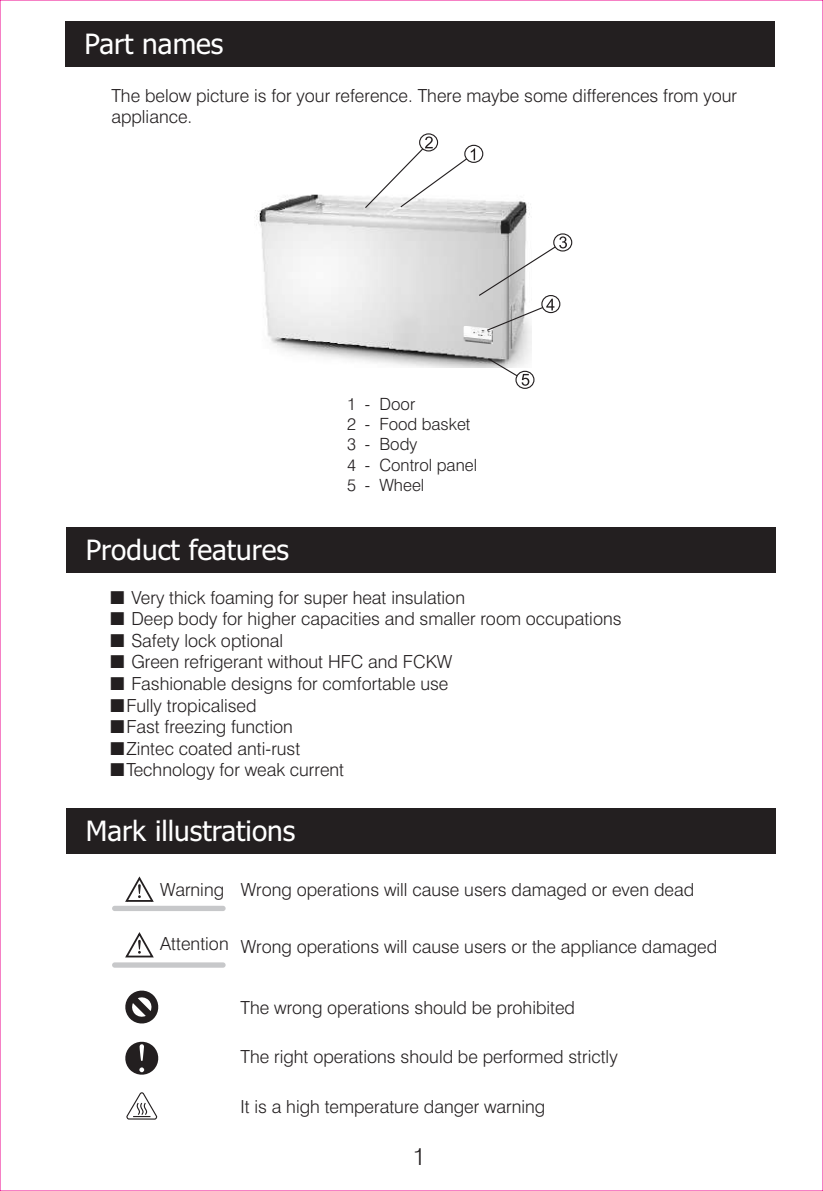
<style>
.page{position:relative;width:823px;height:1191px;background:#fff}
.page>*{position:absolute;margin:0;border:0;box-sizing:border-box;transform-origin:0 0}
.t1{font:28px "Tahoma";color:#fff}
.t2{font:300 24px "Swiss 721 BT";color:#231f20}
.t3{font:300 18px/21.6px "Swiss 721 BT";color:#231f20}
.t4{font:300 16.8px/20.2px "Swiss 721 BT";color:#231f20}
.s1{font-family:"Sim Sun";font-weight:400}
</style>
<div class="page">
<div style="left:66px;top:527px;width:709px;height:45px;background:#231f20"></div>
<div style="left:66px;top:808px;width:709px;height:46px;background:#231f20"></div>
<div style="left:112px;top:905px;width:113px;height:6px;background:#c7c8ca;border-radius:3px"></div>
<div style="left:112px;top:962px;width:113px;height:5px;background:#c7c8ca;border-radius:3px"></div>
<svg style="left:125px;top:876px;width:29px;height:26px"></svg>
<svg style="left:125px;top:932px;width:29px;height:26px"></svg>
<svg style="left:125px;top:990px;width:34px;height:34px"></svg>
<svg style="left:125px;top:1041px;width:34px;height:34px"></svg>
<svg style="left:126px;top:1092px;width:32px;height:28px"></svg>
<div style="left:65px;top:22px;width:708px;height:45px;background:#231f20"></div>
<img style="left:254px;top:194px;width:276px;height:173px">
<div style="left:464px;top:145px;width:19px;height:18px;border:1px solid #231f20;border-radius:50%"></div>
<div style="left:419px;top:133px;width:19px;height:18px;border:1px solid #231f20;border-radius:50%"></div>
<svg style="left:363px;top:136px;width:112px;height:73px"></svg>
<div style="left:553px;top:233px;width:19px;height:18px;border:1px solid #231f20;border-radius:50%"></div>
<div style="left:515px;top:371px;width:19px;height:18px;border:1px solid #231f20;border-radius:50%"></div>
<svg style="left:486px;top:357px;width:43px;height:29px"></svg>
<img style="left:463px;top:326px;width:30px;height:18px">
<svg style="left:477px;top:236px;width:89px;height:96px"></svg>
<h1 class="t1" style="left:84px;top:33px;width:140px">Part names</h1>
<p class="t3" style="left:111px;top:86px;width:627px">The below picture is for your reference. There maybe some differences from your appliance.</p>
<p class="t4" style="left:347px;top:395px;width:131px">1 - Door<br>2 - Food basket<br>3 - Body<br>4 - Control panel<br>5 - Wheel</p>
<h1 class="t1" style="left:86px;top:538px;width:204px">Product features</h1>
<p class="t3" style="left:108px;top:588px;width:358px"><span class="s1">■</span> Very thick foaming for super heat insulation</p>
<p class="t3" style="left:108px;top:610px;width:514px"><span class="s1">■</span> Deep body for higher capacities and smaller room occupations</p>
<p class="t3" style="left:108px;top:631px;width:176px"><span class="s1">■</span> Safety lock optional</p>
<p class="t3" style="left:108px;top:653px;width:345px"><span class="s1">■</span> Green refrigerant without HFC and FCKW</p>
<p class="t3" style="left:108px;top:674px;width:341px"><span class="s1">■</span> Fashionable designs for comfortable use</p>
<p class="t3" style="left:108px;top:696px;width:149px"><span class="s1">■</span>Fully tropicalised</p>
<p class="t3" style="left:108px;top:717px;width:186px"><span class="s1">■</span>Fast freezing function</p>
<p class="t3" style="left:108px;top:739px;width:193px"><span class="s1">■</span>Zintec coated anti-rust</p>
<p class="t3" style="left:108px;top:761px;width:237px"><span class="s1">■</span>Technology for weak current</p>
<h1 class="t1" style="left:86px;top:820px;width:211px">Mark illustrations</h1>
<p class="t3" style="left:160px;top:880px;width:65px">Warning</p>
<p class="t3" style="left:160px;top:934px;width:70px">Attention</p>
<p class="t3" style="left:240px;top:880px;width:454px">Wrong operations will cause users damaged or even dead</p>
<p class="t3" style="left:240px;top:938px;width:477px">Wrong operations will cause users or the appliance damaged</p>
<p class="t3" style="left:240px;top:999px;width:336px">The wrong operations should be prohibited</p>
<p class="t3" style="left:240px;top:1047px;width:378px">The right operations should be performed strictly</p>
<p class="t3" style="left:240px;top:1097px;width:306px">It is a high temperature danger warning</p>
<h2 class="t2" style="left:412px;top:1147px;width:14px">1</h2>
</div>
